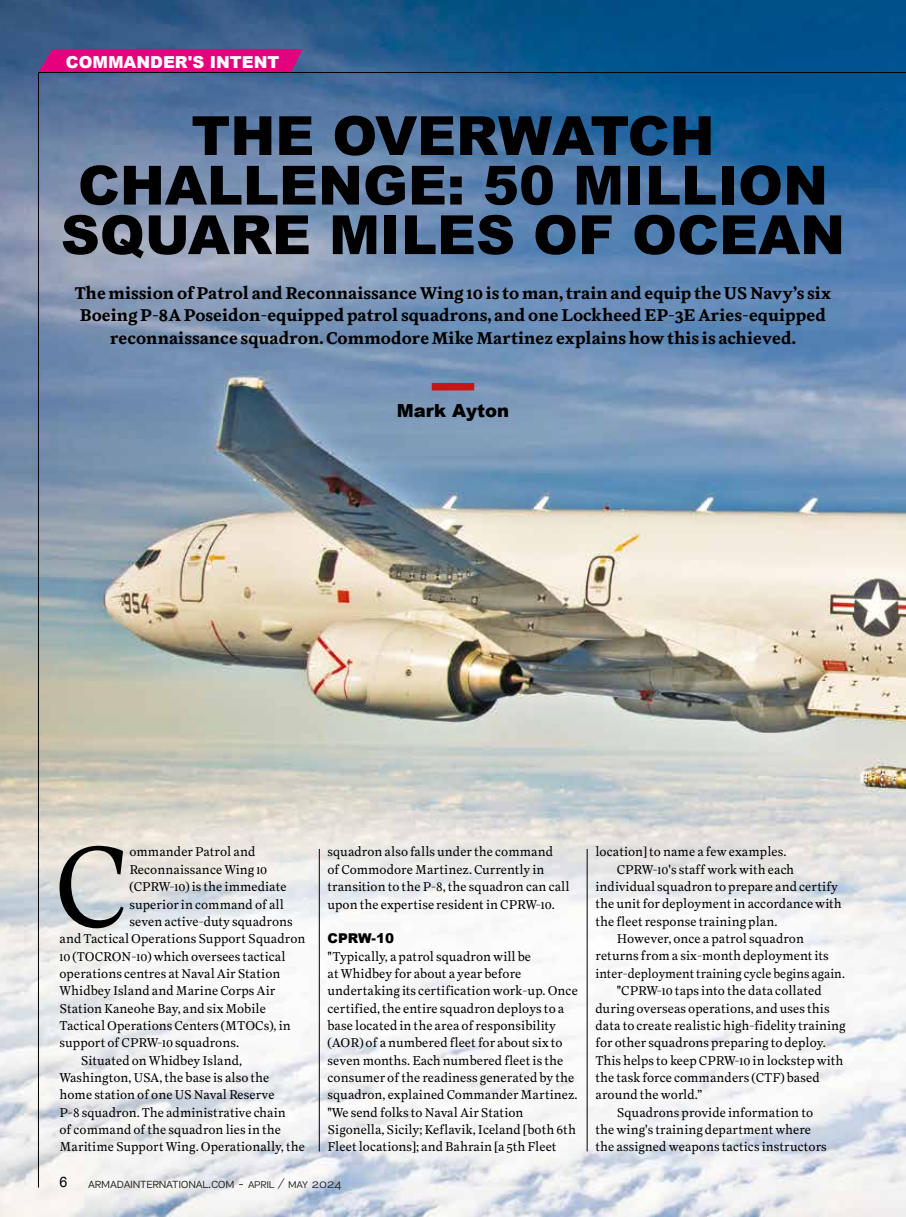
<style>
.page{position:relative;width:906px;height:1217px;background:#fff}
.page>*{position:absolute;margin:0;border:0;box-sizing:border-box;transform-origin:0 0}
.t1{font:119.55px "Superior Text";color:#000}
.t2{font:900 54px/49.5px "Arial";color:#000;text-align:center}
.t3{font:700 18px/22.5px "Superior Text";color:#000;text-align:center}
.t4{font:900 18px "Arial";color:#000}
.t5{font:900 16.5px "Arial";color:#fff}
.t6{font:14.4px "Arial";color:#000}
.t7{font:300 14.25px "PF Encore Sans Pro";letter-spacing:-.02em;color:#1d1d1b}
.t8{font:13.5px/17.4px "Superior Text";color:#000}
.t9{font:13.5px "Superior Text";color:#000;scale:.96 1}
.t10{font:900 13.5px "Arial";color:#000}
.s1{font-size:13.5px}
</style>
<div class="page">
<img style="left:0;top:0;width:906px;height:1216px">
<hr style="left:38px;top:72px;width:1px;height:1115px;background:#000">
<div style="left:38px;top:49px;width:265px;height:23px;background:#e6007d"></div>
<hr style="left:38px;top:72px;width:868px;height:1px;background:#000">
<div style="left:432px;top:383px;width:42px;height:7px;background:#c51514"></div>
<hr style="left:319px;top:848px;width:1px;height:303px;background:#000">
<hr style="left:587px;top:848px;width:1px;height:303px;background:#000">
<p class="t5" style="left:66px;top:50px;width:215px">COMMANDER'S INTENT</p>
<h2 class="t2" style="left:61px;top:109px;width:786px">THE OVERWATCH<br>CHALLENGE: 50 MILLION<br>SQUARE MILES OF OCEAN</h2>
<p class="t3" style="left:75px;top:282px;width:758px">The mission of Patrol and Reconnaissance Wing 10 is to man, train and equip the US Navy’s six<br>Boeing P-8A Poseidon-equipped patrol squadrons, and one Lockheed EP-3E Aries-equipped reconnaissance squadron. Commodore Mike Martinez explains how this is achieved.</p>
<h3 class="t4" style="left:397px;top:397px;width:114px">Mark Ayton</h3>
<h1 class="t1" style="left:54px;top:815px;width:77px">C</h1>
<p class="t8" style="left:129px;top:843px;width:127px">ommander Patrol and</p>
<p class="t8" style="left:129px;top:860px;width:139px">Reconnaissance Wing 10</p>
<p class="t8" style="left:129px;top:878px;width:159px">(CPRW-10) is the immediate</p>
<p class="t8" style="left:129px;top:895px;width:156px">superior in command of all</p>
<p class="t8" style="left:129px;top:912px;width:165px">seven active-duty squadrons</p>
<p class="t8" style="left:60px;top:930px;width:247px">and Tactical Operations Support Squadron</p>
<p class="t8" style="left:60px;top:947px;width:227px">10 (TOCRON-10) which oversees tactical</p>
<p class="t8" style="left:60px;top:964px;width:222px">operations centres at Naval Air Station</p>
<p class="t8" style="left:60px;top:982px;width:217px">Whidbey Island and Marine Corps Air</p>
<p class="t8" style="left:60px;top:999px;width:208px">Station Kaneohe Bay, and six Mobile</p>
<p class="t8" style="left:60px;top:1016px;width:233px">Tactical Operations Centers (MTOCs), in</p>
<p class="t8" style="left:60px;top:1034px;width:181px">support of CPRW-10 squadrons.</p>
<p class="t8" style="left:81px;top:1051px;width:163px">Situated on Whidbey Island,</p>
<p class="t8" style="left:60px;top:1068px;width:211px">Washington, USA, the base is also the</p>
<p class="t8" style="left:60px;top:1086px;width:217px">home station of one US Naval Reserve</p>
<p class="t8" style="left:60px;top:1103px;width:228px">P-8 squadron. The administrative chain</p>
<p class="t8" style="left:60px;top:1120px;width:223px">of command of the squadron lies in the</p>
<p class="t8" style="left:60px;top:1138px;width:247px">Maritime Support Wing. Operationally, the</p>
<p class="t8" style="left:327px;top:843px;width:244px">squadron also falls under the command<br>of Commodore Martinez. Currently in transition to the P-8, the squadron can call upon the expertise resident in CPRW-10.</p>
<p class="t10" style="left:327px;top:928px;width:68px">CPRW-10</p>
<p class="t8" style="left:327px;top:947px;width:252px">"Typically, a patrol squadron will be<br>at Whidbey for about a year before undertaking its certification work-up. Once certified, the entire squadron deploys to a base located in the area of responsibility (AOR) of a numbered fleet for about six to seven months. Each numbered fleet is the consumer of the readiness generated by the squadron, explained Commander Martinez. "We send folks to Naval Air Station Sigonella, Sicily; Keflavik, Iceland [both 6th Fleet locations]; and Bahrain [a 5th Fleet</p>
<p class="t6" style="left:60px;top:1172px;width:9px">6</p>
<p class="t7" style="left:88px;top:1174px;width:255px">armadainternational.com - <span class="s1">april / may 2024</span></p>
<p class="t8" style="left:595px;top:843px;width:192px">location] to name a few examples.</p>
<p class="t8" style="left:617px;top:860px;width:179px">CPRW-10's staff work with each</p>
<p class="t8" style="left:595px;top:878px;width:244px">individual squadron to prepare and certify</p>
<p class="t8" style="left:595px;top:895px;width:248px">the unit for deployment in accordance with</p>
<p class="t8" style="left:595px;top:912px;width:183px">the fleet response training plan.</p>
<p class="t8" style="left:617px;top:930px;width:189px">However, once a patrol squadron</p>
<p class="t8" style="left:595px;top:947px;width:235px">returns from a six-month deployment its</p>
<p class="t9" style="left:595px;top:965px;width:261px">inter-deployment training cycle begins again.</p>
<p class="t8" style="left:617px;top:982px;width:206px">"CPRW-10 taps into the data collated</p>
<p class="t8" style="left:595px;top:999px;width:236px">during overseas operations, and uses this</p>
<p class="t8" style="left:595px;top:1016px;width:252px">data to create realistic high-fidelity training</p>
<p class="t8" style="left:595px;top:1034px;width:232px">for other squadrons preparing to deploy.</p>
<p class="t8" style="left:595px;top:1051px;width:249px">This helps to keep CPRW-10 in lockstep with</p>
<p class="t8" style="left:595px;top:1068px;width:226px">the task force commanders (CTF) based</p>
<p class="t8" style="left:595px;top:1086px;width:109px">around the world.”</p>
<p class="t8" style="left:617px;top:1103px;width:198px">Squadrons provide information to</p>
<p class="t8" style="left:595px;top:1120px;width:217px">the wing's training department where</p>
<p class="t8" style="left:595px;top:1138px;width:233px">the assigned weapons tactics instructors</p>
</div>
